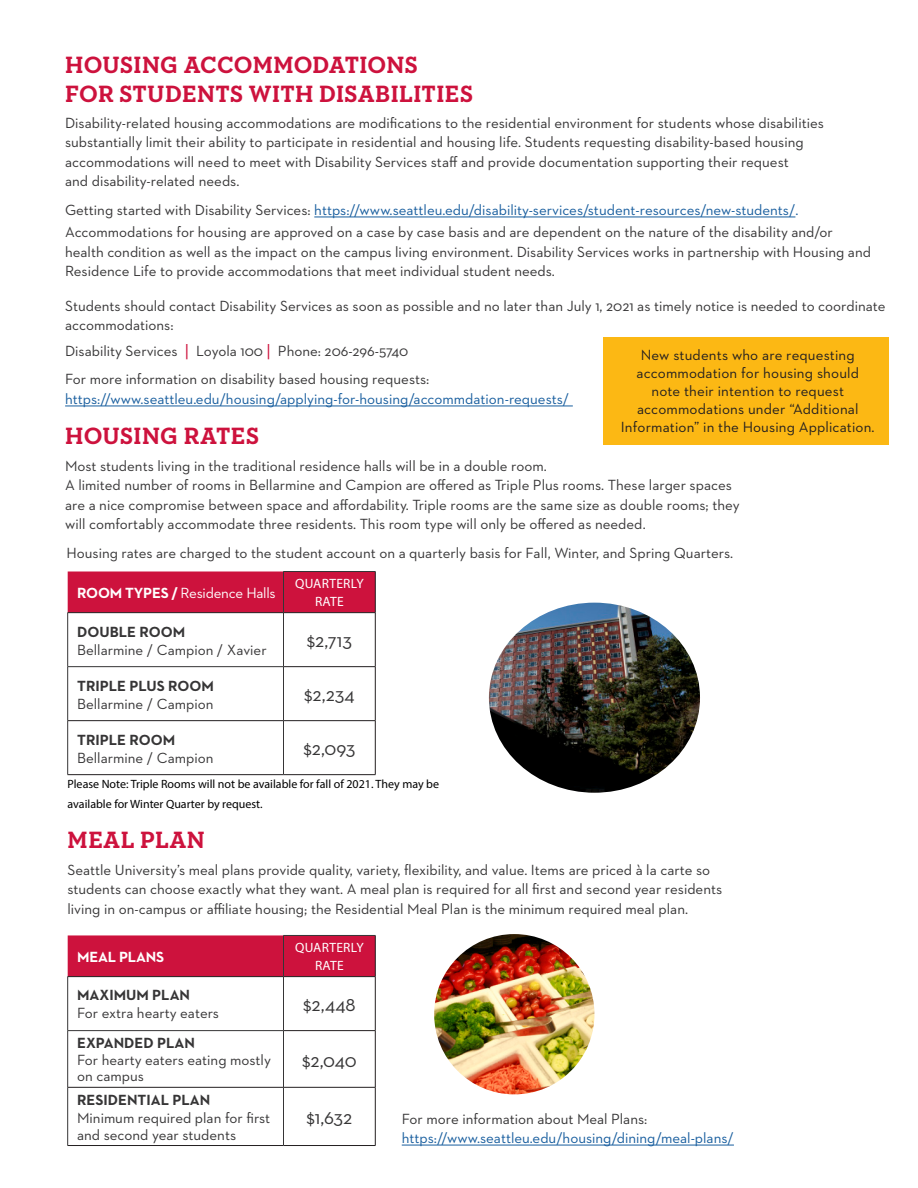
<style>
.page{position:relative;width:918px;height:1188px;background:#fff}
.page>*{position:absolute;margin:0;border:0;box-sizing:border-box;transform-origin:0 0}
.t1{font:700 24px/28.8px "Neutraface Slab Text";letter-spacing:.01em;color:#cd123d}
.t2{font:19.5px "Neutraface 2 Text";letter-spacing:-.005em;color:#363536}
.Body{font:15px/19.5px "Neutraface 2 Text";color:#363536}
.Body-2{font:15px/19.5px "Neutraface 2 Text";color:#175d9e}
.Body_-_link{font:15px/18px "Neutraface 2 Text";letter-spacing:.01em;color:#231f20;text-align:center}
.Body_-_link-2{font:15px "Neutraface 2 Text";color:#175d9e}
.t3{font:700 15px "Neutraface 2 Text";color:#363536}
.t4{font:15px "Neutraface 2 Text";letter-spacing:-.015em;color:#fff}
.t5{font:700 15px "Neutraface 2 Text";letter-spacing:-.015em;color:#fff}
.t6{font:13.5px/18px "Myriad Pro";letter-spacing:.02em;color:#fff;text-align:center}
.Body_-_link-3{font:12px/19.5px "Myriad Pro";color:#000}
.s1{color:#363536}
.s2{font-size:18px;color:#cd123d}
.s3{font-weight:700}
</style>
<div class="page">
<div style="left:68px;top:572px;width:307px;height:40px;background:#cd123d"></div>
<hr style="left:375px;top:572px;width:1px;height:40px;background:#231f20">
<hr style="left:68px;top:612px;width:215px;height:1px;background:#231f20">
<hr style="left:284px;top:612px;width:91px;height:1px;background:#231f20">
<hr style="left:375px;top:613px;width:1px;height:53px;background:#231f20">
<hr style="left:284px;top:666px;width:91px;height:1px;background:#231f20">
<hr style="left:375px;top:667px;width:1px;height:53px;background:#231f20">
<hr style="left:68px;top:720px;width:215px;height:1px;background:#231f20">
<hr style="left:284px;top:720px;width:91px;height:1px;background:#231f20">
<hr style="left:375px;top:721px;width:1px;height:53px;background:#231f20">
<hr style="left:68px;top:774px;width:216px;height:1px;background:#231f20">
<hr style="left:284px;top:774px;width:91px;height:1px;background:#231f20">
<hr style="left:283px;top:571px;width:92px;height:1px;background:#363536">
<hr style="left:283px;top:572px;width:1px;height:41px;background:#363536">
<hr style="left:283px;top:613px;width:1px;height:53px;background:#363536">
<hr style="left:283px;top:667px;width:1px;height:54px;background:#363536">
<hr style="left:283px;top:721px;width:1px;height:53px;background:#363536">
<hr style="left:67px;top:613px;width:1px;height:53px;background:#363536">
<hr style="left:68px;top:666px;width:216px;height:1px;background:#363536">
<hr style="left:67px;top:667px;width:1px;height:54px;background:#363536">
<hr style="left:67px;top:721px;width:1px;height:53px;background:#363536">
<div style="left:68px;top:935px;width:307px;height:41px;background:#cd123d"></div>
<hr style="left:375px;top:936px;width:1px;height:40px;background:#231f20">
<hr style="left:68px;top:976px;width:215px;height:1px;background:#231f20">
<hr style="left:284px;top:976px;width:91px;height:1px;background:#231f20">
<hr style="left:375px;top:977px;width:1px;height:53px;background:#231f20">
<hr style="left:284px;top:1030px;width:91px;height:1px;background:#231f20">
<hr style="left:375px;top:1031px;width:1px;height:56px;background:#231f20">
<hr style="left:68px;top:1087px;width:215px;height:1px;background:#231f20">
<hr style="left:284px;top:1087px;width:91px;height:1px;background:#231f20">
<hr style="left:375px;top:1088px;width:1px;height:57px;background:#231f20">
<hr style="left:68px;top:1145px;width:216px;height:1px;background:#231f20">
<hr style="left:284px;top:1145px;width:91px;height:1px;background:#231f20">
<hr style="left:283px;top:935px;width:92px;height:1px;background:#363536">
<hr style="left:283px;top:936px;width:1px;height:41px;background:#363536">
<hr style="left:283px;top:977px;width:1px;height:53px;background:#363536">
<hr style="left:283px;top:1031px;width:1px;height:56px;background:#363536">
<hr style="left:283px;top:1087px;width:1px;height:58px;background:#363536">
<hr style="left:67px;top:977px;width:1px;height:53px;background:#363536">
<hr style="left:68px;top:1030px;width:216px;height:1px;background:#363536">
<hr style="left:67px;top:1031px;width:1px;height:56px;background:#363536">
<hr style="left:67px;top:1087px;width:1px;height:58px;background:#363536">
<img style="left:434px;top:934px;width:160px;height:160px;border-radius:80px">
<hr style="left:314px;top:217px;width:481px;height:1px;background:#175d9e">
<hr style="left:65px;top:406px;width:508px;height:1px;background:#175d9e">
<hr style="left:402px;top:1145px;width:332px;height:1px;background:#175d9e">
<div style="left:603px;top:338px;width:285px;height:107px;background:#fcb814"></div>
<img style="left:489px;top:603px;width:211px;height:190px">
<h2 class="t1" style="left:65px;top:50px;width:409px">HOUSING ACCOMMODATIONS<br>FOR STUDENTS WITH DISABILITIES</h2>
<p class="Body" style="left:65px;top:113px;width:760px">Disability-related housing accommodations are modifications to the residential environment for students whose disabilities substantially limit their ability to participate in residential and housing life. Students requesting disability-based housing accommodations will need to meet with Disability Services staff and provide documentation supporting their request<br>and disability-related needs.</p>
<p class="Body-2" style="left:65px;top:200px;width:735px"><span class="s1">Getting started with Disability Services:</span> https://www.seattleu.edu/disability-services/student-resources/new-students/.</p>
<p class="Body" style="left:65px;top:222px;width:807px">Accommodations for housing are approved on a case by case basis and are dependent on the nature of the disability and/or health condition as well as the impact on the campus living environment. Disability Services works in partnership with Housing and<br>Residence Life to provide accommodations that meet individual student needs.</p>
<p class="Body" style="left:65px;top:296px;width:822px">Students should contact Disability Services as soon as possible and no later than July 1, 2021 as timely notice is needed to coordinate accommodations:</p>
<p class="Body" style="left:65px;top:341px;width:345px">Disability Services <span class="s2">|</span> Loyola 100 <span class="s2">|</span> Phone: 206-296-5740</p>
<p class="Body" style="left:65px;top:369px;width:366px">For more information on disability based housing requests:</p>
<p class="Body_-_link-2" style="left:65px;top:390px;width:506px">https://www.seattleu.edu/housing/applying-for-housing/accommdation-requests/</p>
<p class="Body_-_link" style="left:621px;top:346px;width:255px">New students who are requesting accommodation for housing should note their intention to request accommodations under “Additional Information” in the Housing Application.</p>
<h2 class="t1" style="left:65px;top:422px;width:195px">HOUSING RATES</h2>
<p class="Body" style="left:65px;top:456px;width:483px">Most students living in the traditional residence halls will be in a double room.</p>
<p class="Body" style="left:65px;top:475px;width:676px">A limited number of rooms in Bellarmine and Campion are offered as Triple Plus rooms. These larger spaces are a nice compromise between space and affordability. Triple rooms are the same size as double rooms; they will comfortably accommodate three residents. This room type will only be offered as needed.</p>
<p class="Body" style="left:67px;top:543px;width:668px">Housing rates are charged to the student account on a quarterly basis for Fall, Winter, and Spring Quarters.</p>
<p class="t4" style="left:77px;top:584px;width:200px"><span class="s3">ROOM TYPES /</span> Residence Halls</p>
<p class="t6" style="left:295px;top:575px;width:70px">QUARTERLY<br>RATE</p>
<p class="t3" style="left:77px;top:622px;width:110px">DOUBLE ROOM</p>
<p class="Body" style="left:77px;top:639px;width:191px">Bellarmine / Campion / Xavier</p>
<p class="t2" style="left:307px;top:628px;width:47px">$2,713</p>
<p class="t3" style="left:77px;top:676px;width:138px">TRIPLE PLUS ROOM</p>
<p class="Body" style="left:77px;top:693px;width:138px">Bellarmine / Campion</p>
<p class="t2" style="left:304px;top:682px;width:52px">$2,234</p>
<p class="t3" style="left:77px;top:730px;width:100px">TRIPLE ROOM</p>
<p class="Body" style="left:77px;top:747px;width:138px">Bellarmine / Campion</p>
<p class="t2" style="left:303px;top:736px;width:54px">$2,093</p>
<p class="Body_-_link-3" style="left:68px;top:774px;width:373px">Please Note: Triple Rooms will not be available for fall of 2021. They may be available for Winter Quarter by request.</p>
<h2 class="t1" style="left:68px;top:826px;width:139px">MEAL PLAN</h2>
<p class="Body" style="left:68px;top:860px;width:656px">Seattle University’s meal plans provide quality, variety, flexibility, and value. Items are priced à la carte so students can choose exactly what they want. A meal plan is required for all first and second year residents living in on-campus or affiliate housing; the Residential Meal Plan is the minimum required meal plan.</p>
<p class="t5" style="left:77px;top:947px;width:88px">MEAL PLANS</p>
<p class="t6" style="left:295px;top:939px;width:70px">QUARTERLY<br>RATE</p>
<p class="t3" style="left:77px;top:986px;width:115px">MAXIMUM PLAN</p>
<p class="Body" style="left:77px;top:1003px;width:143px">For extra hearty eaters</p>
<p class="t2" style="left:303px;top:992px;width:54px">$2,448</p>
<p class="t3" style="left:77px;top:1034px;width:119px">EXPANDED PLAN</p>
<p class="Body" style="left:77px;top:1051px;width:195px;line-height:16.5px">For hearty eaters eating mostly on campus</p>
<p class="t2" style="left:302px;top:1048px;width:56px">$2,040</p>
<p class="t3" style="left:77px;top:1090px;width:135px">RESIDENTIAL PLAN</p>
<p class="Body" style="left:77px;top:1109px;width:195px;line-height:16.5px">Minimum required plan for first and second year students</p>
<p class="t2" style="left:306px;top:1105px;width:47px">$1,632</p>
<p class="Body-2" style="left:402px;top:1109px;width:334px"><span class="s1">For more information about Meal Plans: </span>https://www.seattleu.edu/housing/dining/meal-plans/</p>
</div>
